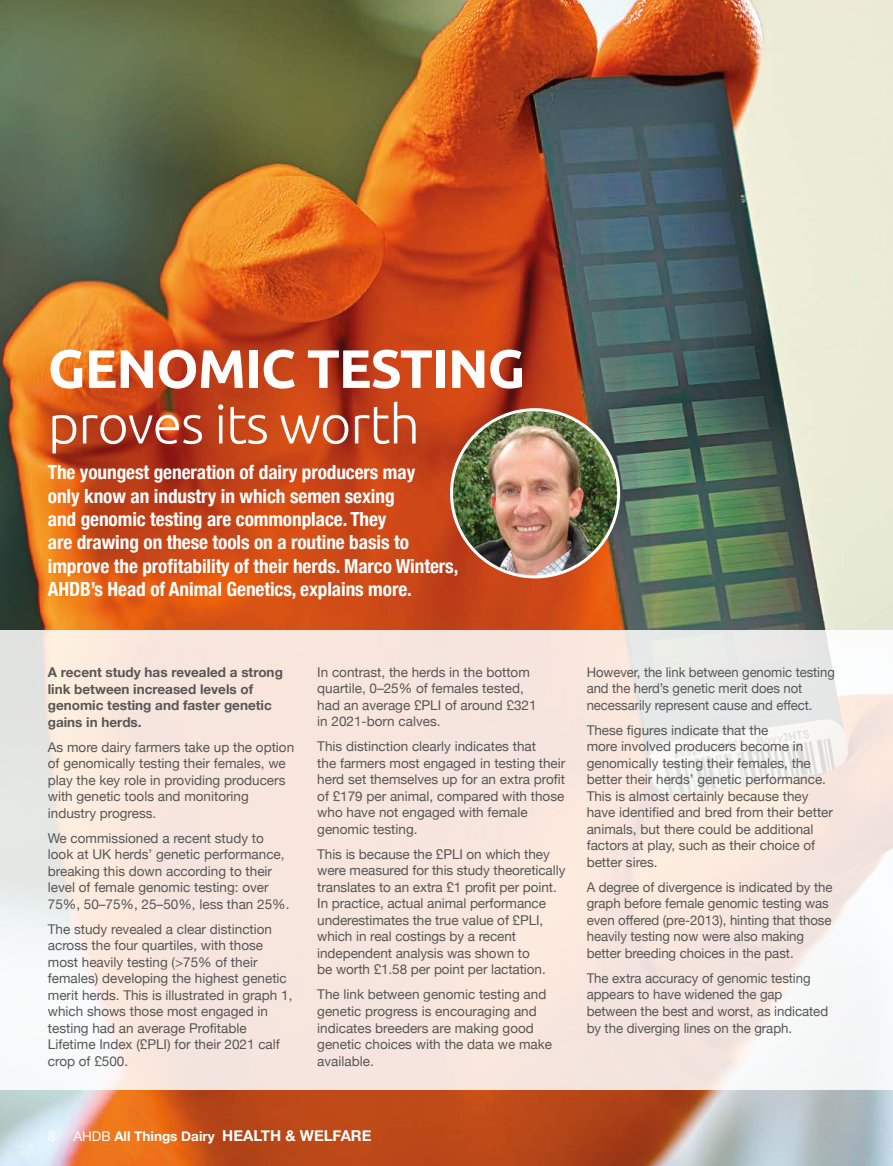
<style>
.page{position:relative;width:893px;height:1166px;background:#fff}
.page>*{position:absolute;margin:0;border:0;box-sizing:border-box;transform-origin:0 0}
.ARTICLE_MAIN_HEADING{font:700 54px/55.5px "Ubuntu";letter-spacing:-.02em;color:#fff}
.ARTICLE_SUBHEADING{font:700 condensed 19.5px/23.2px "Helvetica Neue";letter-spacing:-.005em;color:#fff}
.MAIN_BODY{font:13.5px/16.5px "Helvetica Neue";color:#575756}
.MAIN_BODY_INTRO{font:700 13.5px/16.5px "Helvetica Neue";color:#575756}
.t1{font:700 13.5px "Helvetica Neue";color:#fff}
.t2{font:13.5px "Helvetica Neue";color:#fff}
.s1{font-weight:300}
.s2{font-weight:400}
.s3{font-size:15px}
</style>
<div class="page">
<img style="left:0;top:0;width:893px;height:1165px">
<svg style="left:0;top:629px;width:893px;height:460px;background:#f5e8e1"></svg>
<img style="left:451px;top:409px;width:168px;height:167px;border-radius:84px">
<p class="ARTICLE_MAIN_HEADING" style="left:48px;top:340px;width:479px">GENOMIC TESTING <span class="s1">proves its worth</span></p>
<p class="ARTICLE_SUBHEADING" style="left:48px;top:459px;width:412px">The youngest generation of dairy producers may<br>only know an industry in which semen sexing<br>and genomic testing are commonplace. They<br>are drawing on these tools on a routine basis to improve the profitability of their herds. Marco Winters, AHDB’s Head of Animal Genetics, explains more.</p>
<p class="MAIN_BODY_INTRO" style="left:48px;top:664px;width:237px">A recent study has revealed a strong link between increased levels of genomic testing and faster genetic gains in herds.</p>
<p class="MAIN_BODY" style="left:48px;top:739px;width:248px">As more dairy farmers take up the option of genomically testing their females, we play the key role in providing producers with genetic tools and monitoring industry progress.</p>
<p class="MAIN_BODY" style="left:48px;top:830px;width:243px">We commissioned a recent study to look at UK herds’ genetic performance, breaking this down according to their level of female genomic testing: over 75%, 50–75%, 25–50%, less than 25%.</p>
<p class="MAIN_BODY" style="left:48px;top:921px;width:246px">The study revealed a clear distinction across the four quartiles, with those most heavily testing (&gt;75% of their females) developing the highest genetic merit herds. This is illustrated in graph 1, which shows those most engaged in testing had an average Profitable Lifetime Index (£PLI) for their 2021 calf crop of £500.</p>
<p class="MAIN_BODY" style="left:317px;top:664px;width:221px">In contrast, the herds in the bottom quartile, 0–25% of females tested, had an average £PLI of around £321 in 2021-born calves.</p>
<p class="MAIN_BODY" style="left:317px;top:738px;width:250px">This distinction clearly indicates that<br>the farmers most engaged in testing their herd set themselves up for an extra profit of £179 per animal, compared with those who have not engaged with female genomic testing.</p>
<p class="MAIN_BODY" style="left:317px;top:846px;width:250px">This is because the £PLI on which they were measured for this study theoretically translates to an extra £1 profit per point.<br>In practice, actual animal performance underestimates the true value of £PLI, which in real costings by a recent independent analysis was shown to<br>be worth £1.58 per point per lactation.</p>
<p class="MAIN_BODY" style="left:317px;top:986px;width:236px">The link between genomic testing and genetic progress is encouraging and indicates breeders are making good genetic choices with the data we make available.</p>
<p class="MAIN_BODY" style="left:587px;top:664px;width:250px">However, the link between genomic testing and the herd’s genetic merit does not necessarily represent cause and effect.</p>
<p class="MAIN_BODY" style="left:587px;top:722px;width:248px">These figures indicate that the<br>more involved producers become in genomically testing their females, the better their herds’ genetic performance.<br>This is almost certainly because they have identified and bred from their better animals, but there could be additional factors at play, such as their choice of better sires.</p>
<p class="MAIN_BODY" style="left:587px;top:879px;width:247px">A degree of divergence is indicated by the graph before female genomic testing was even offered (pre-2013), hinting that those heavily testing now were also making better breeding choices in the past.</p>
<p class="MAIN_BODY" style="left:587px;top:970px;width:243px">The extra accuracy of genomic testing appears to have widened the gap between the best and worst, as indicated by the diverging lines on the graph.</p>
<p class="t2" style="left:48px;top:1125px;width:9px">8</p>
<p class="t1" style="left:73px;top:1124px;width:300px"><span class="s2">AHDB</span> All Things Dairy <span class="s3">HEALTH &amp; WELFARE</span></p>
</div>
